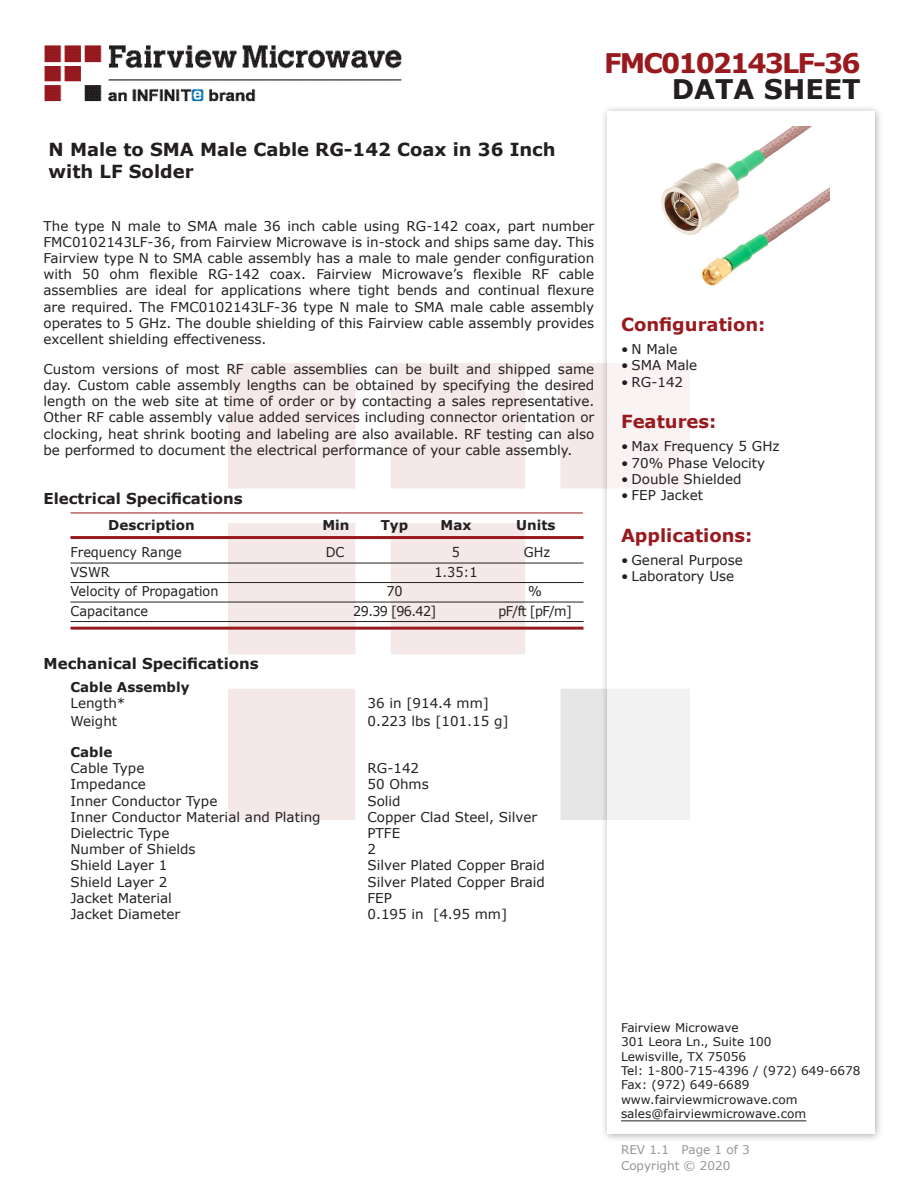
<style>
.page{position:relative;width:918px;height:1188px;background:#fff}
.page>*{position:absolute;margin:0;border:0;box-sizing:border-box;transform-origin:0 0}
.FM{font:700 27px "Verdana";letter-spacing:-.07em;color:#981a1e}
.t1{font:700 27px "Verdana";color:#231f20}
.Web_Description_Para{font:700 18px/21.6px "Verdana";color:#231f20}
.Head1{font:700 18px "Verdana";color:#981a1e}
.Applications_Header{font:700 18px "Verdana";color:#981a1e}
.Head1-2{font:700 15px "Verdana";color:#231f20}
.MarketingDescription{font:13.5px/16.2px "Verdana";color:#231f20;text-align:justify}
.Specs_Para{font:13.5px "Verdana";color:#231f20}
.Table-Body{font:13.5px "Verdana";color:#231f20;scale:.95 1}
.Table-Header{font:700 13.5px "Verdana";color:#231f20}
.Head3{font:700 13.5px "Verdana";color:#231f20}
.FM_Info{font:12px "Verdana";color:#231f20}
.REV_Info{font:12px "Verdana";color:#939598}
</style>
<div class="page">
<img style="left:44px;top:45px;width:358px;height:57px">
<div style="left:600px;top:104px;width:284px;height:1039px;background:#231f20;opacity:.75"></div>
<div style="left:608px;top:111px;width:267px;height:1023px;background:#fff"></div>
<hr style="left:70px;top:513px;width:513px;height:1px;background:#981a1e">
<hr style="left:70px;top:536px;width:514px;height:3px;background:#981a1e">
<hr style="left:70px;top:563px;width:514px;height:1px;background:#231f20">
<hr style="left:70px;top:582px;width:514px;height:1px;background:#231f20">
<hr style="left:70px;top:602px;width:514px;height:1px;background:#231f20">
<hr style="left:70px;top:621px;width:514px;height:1px;background:#231f20">
<hr style="left:70px;top:627px;width:514px;height:3px;background:#981a1e">
<hr style="left:621px;top:1120px;width:185px;height:1px;background:#231f20">
<img style="left:661px;top:126px;width:169px;height:160px">
<p class="FM" style="left:604px;top:44px;width:258px">FMC0102143LF-36</p>
<p class="t1" style="left:672px;top:70px;width:191px">DATA SHEET</p>
<p class="Web_Description_Para" style="left:49px;top:139px;width:509px">N Male to SMA Male Cable RG-142 Coax in 36 Inch with LF Solder</p>
<p class="MarketingDescription" style="left:44px;top:217px;width:552px">The type N male to SMA male 36 inch cable using RG-142 coax, part number FMC0102143LF-36, from Fairview Microwave is in-stock and ships same day. This Fairview type N to SMA cable assembly has a male to male gender configuration with 50 ohm flexible RG-142 coax. Fairview Microwave’s flexible RF cable assemblies are ideal for applications where tight bends and continual flexure are required. The FMC0102143LF-36 type N male to SMA male cable assembly operates to 5 GHz. The double shielding of this Fairview cable assembly provides excellent shielding effectiveness.</p>
<p class="MarketingDescription" style="left:44px;top:361px;width:552px">Custom versions of most RF cable assemblies can be built and shipped same day. Custom cable assembly lengths can be obtained by specifying the desired length on the web site at time of order or by contacting a sales representative.<br>Other RF cable assembly value added services including connector orientation or clocking, heat shrink booting and labeling are also available. RF testing can also be performed to document the electrical performance of your cable assembly.</p>
<p class="Head1-2" style="left:44px;top:488px;width:201px">Electrical Specifications</p>
<p class="Table-Header" style="left:108px;top:516px;width:88px">Description</p>
<p class="Table-Header" style="left:322px;top:516px;width:29px">Min</p>
<p class="Table-Header" style="left:381px;top:516px;width:29px">Typ</p>
<p class="Table-Header" style="left:441px;top:516px;width:32px">Max</p>
<p class="Table-Header" style="left:516px;top:516px;width:41px">Units</p>
<p class="Table-Body" style="left:70px;top:543px;width:119px">Frequency Range</p>
<p class="Table-Body" style="left:326px;top:543px;width:21px">DC</p>
<p class="Table-Body" style="left:452px;top:543px;width:10px">5</p>
<p class="Table-Body" style="left:524px;top:543px;width:29px">GHz</p>
<p class="Table-Body" style="left:70px;top:562px;width:43px">VSWR</p>
<p class="Table-Body" style="left:434px;top:562px;width:47px">1.35:1</p>
<p class="Table-Body" style="left:70px;top:582px;width:157px">Velocity of Propagation</p>
<p class="Table-Body" style="left:386px;top:582px;width:19px">70</p>
<p class="Table-Body" style="left:528px;top:582px;width:16px">%</p>
<p class="Table-Body" style="left:70px;top:601px;width:83px">Capacitance</p>
<p class="Table-Body" style="left:353px;top:601px;width:89px">29.39 [96.42]</p>
<p class="Table-Body" style="left:498px;top:601px;width:79px">pF/ft [pF/m]</p>
<p class="Head1-2" style="left:44px;top:653px;width:217px">Mechanical Specifications</p>
<p class="Head3" style="left:70px;top:677px;width:121px">Cable Assembly</p>
<p class="Specs_Para" style="left:70px;top:694px;width:56px">Length*</p>
<p class="Specs_Para" style="left:368px;top:694px;width:123px">36 in [914.4 mm]</p>
<p class="Specs_Para" style="left:70px;top:712px;width:48px">Weight</p>
<p class="Specs_Para" style="left:368px;top:712px;width:143px">0.223 lbs [101.15 g]</p>
<p class="Head3" style="left:70px;top:743px;width:43px">Cable</p>
<p class="Specs_Para" style="left:70px;top:759px;width:75px">Cable Type</p>
<p class="Specs_Para" style="left:368px;top:759px;width:53px">RG-142</p>
<p class="Specs_Para" style="left:70px;top:775px;width:77px">Impedance</p>
<p class="Specs_Para" style="left:368px;top:775px;width:63px">50 Ohms</p>
<p class="Specs_Para" style="left:70px;top:791px;width:148px">Inner Conductor Type</p>
<p class="Specs_Para" style="left:368px;top:791px;width:35px">Solid</p>
<p class="Specs_Para" style="left:70px;top:808px;width:252px">Inner Conductor Material and Plating</p>
<p class="Specs_Para" style="left:368px;top:808px;width:171px">Copper Clad Steel, Silver</p>
<p class="Specs_Para" style="left:70px;top:824px;width:100px">Dielectric Type</p>
<p class="Specs_Para" style="left:368px;top:824px;width:34px">PTFE</p>
<p class="Specs_Para" style="left:70px;top:840px;width:127px">Number of Shields</p>
<p class="Specs_Para" style="left:368px;top:840px;width:10px">2</p>
<p class="Specs_Para" style="left:70px;top:856px;width:98px">Shield Layer 1</p>
<p class="Specs_Para" style="left:368px;top:856px;width:179px">Silver Plated Copper Braid</p>
<p class="Specs_Para" style="left:70px;top:872px;width:98px">Shield Layer 2</p>
<p class="Specs_Para" style="left:368px;top:872px;width:179px">Silver Plated Copper Braid</p>
<p class="Specs_Para" style="left:70px;top:889px;width:103px">Jacket Material</p>
<p class="Specs_Para" style="left:368px;top:889px;width:26px">FEP</p>
<p class="Specs_Para" style="left:70px;top:905px;width:111px">Jacket Diameter</p>
<p class="Specs_Para" style="left:368px;top:905px;width:141px">0.195 in [4.95 mm]</p>
<p class="Head1" style="left:621px;top:312px;width:146px">Configuration:</p>
<p class="MarketingDescription" style="left:621px;top:341px;width:58px">• N Male</p>
<p class="MarketingDescription" style="left:621px;top:357px;width:78px">• SMA Male</p>
<p class="MarketingDescription" style="left:621px;top:373px;width:64px">• RG-142</p>
<p class="Head1" style="left:621px;top:409px;width:97px">Features:</p>
<p class="MarketingDescription" style="left:621px;top:438px;width:160px">• Max Frequency 5 GHz</p>
<p class="MarketingDescription" style="left:621px;top:454px;width:146px">• 70% Phase Velocity</p>
<p class="MarketingDescription" style="left:621px;top:471px;width:122px">• Double Shielded</p>
<p class="MarketingDescription" style="left:621px;top:487px;width:84px">• FEP Jacket</p>
<p class="Applications_Header" style="left:621px;top:523px;width:133px">Applications:</p>
<p class="MarketingDescription" style="left:621px;top:552px;width:123px">• General Purpose</p>
<p class="MarketingDescription" style="left:621px;top:568px;width:115px">• Laboratory Use</p>
<p class="FM_Info" style="left:621px;top:1019px;width:119px">Fairview Microwave</p>
<p class="FM_Info" style="left:621px;top:1034px;width:152px">301 Leora Ln., Suite 100</p>
<p class="FM_Info" style="left:621px;top:1048px;width:127px">Lewisville, TX 75056</p>
<p class="FM_Info" style="left:621px;top:1062px;width:241px">Tel: 1-800-715-4396 / (972) 649-6678</p>
<p class="FM_Info" style="left:621px;top:1077px;width:130px">Fax: (972) 649-6689</p>
<p class="FM_Info" style="left:621px;top:1091px;width:178px">www.fairviewmicrowave.com</p>
<p class="FM_Info" style="left:621px;top:1106px;width:187px">sales@fairviewmicrowave.com</p>
<p class="REV_Info" style="left:621px;top:1141px;width:130px">REV 1.1 Page 1 of 3</p>
<p class="REV_Info" style="left:621px;top:1157px;width:111px">Copyright © 2020</p>
</div>
